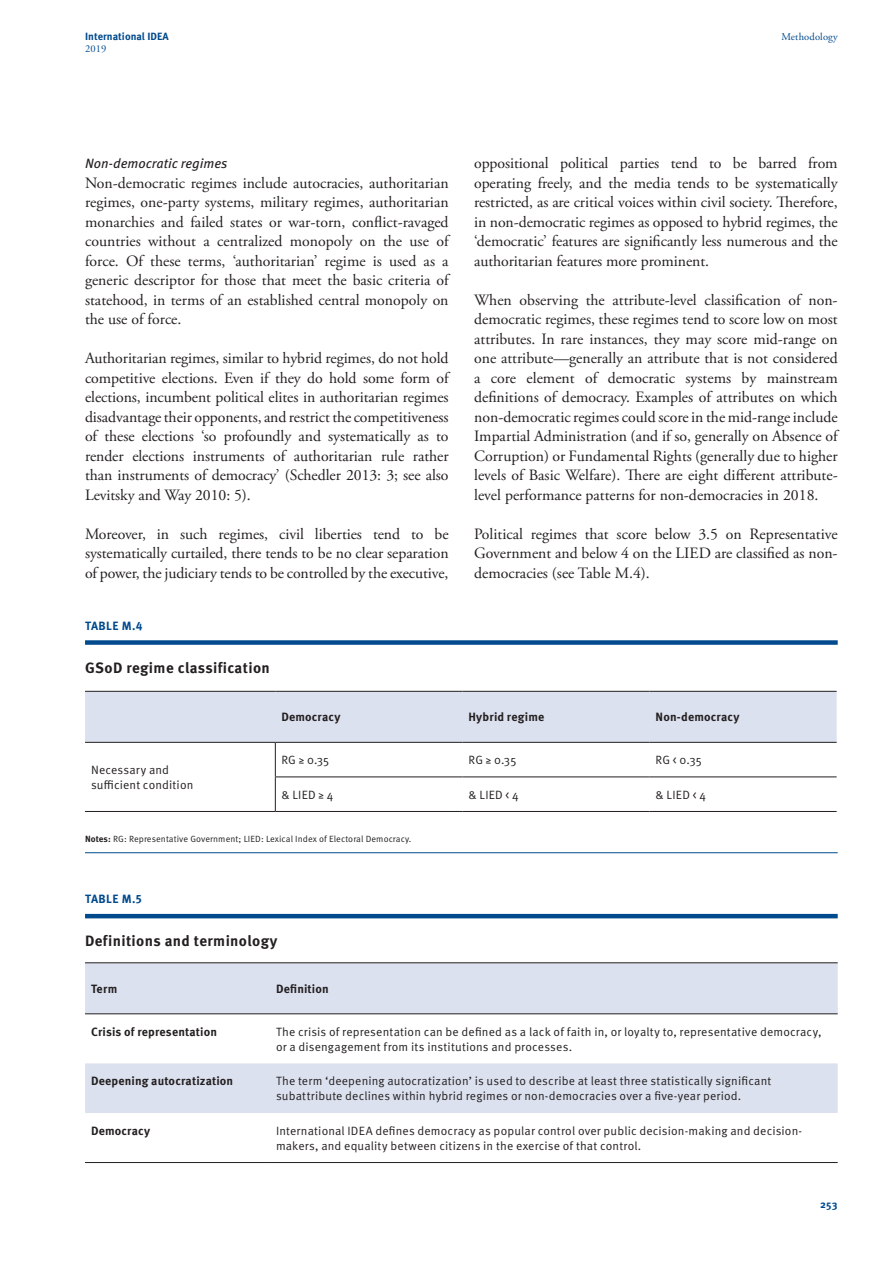
<style>
.page{position:relative;width:893px;height:1263px;background:#fff}
.page>*{position:absolute;margin:0;border:0;box-sizing:border-box;transform-origin:0 0}
.t1{font:15.75px/19.5px "Adobe Garamond Pro";letter-spacing:-.005em;color:#231f20;text-align:justify}
.t2{font:700 15px "Meta OT";letter-spacing:.025em;color:#231f20}
.t3{font:italic 13.5px "Meta OT";color:#231f20}
.t4{font:12px/15px "Meta OT Norm";letter-spacing:.015em;color:#231f20}
.t5{font:700 12px "Meta OT";letter-spacing:.01em;color:#231f20}
.t6{font:700 12px "Meta OT";letter-spacing:.035em;color:#004a8d}
.t7{font:700 10.5px "Meta OT";letter-spacing:.005em;color:#004a8d}
.t8{font:10.5px "Adobe Garamond Pro";letter-spacing:.015em;color:#004a8d}
.t9{font:9px "Meta OT Norm";letter-spacing:.01em;color:#231f20}
.s1{font-family:"Meta OT";font-weight:700}
</style>
<div class="page">
<svg style="left:85px;top:963px;width:753px;height:150px;fill:#dce1ef"></svg>
<hr style="left:85px;top:962px;width:185px;height:1px;background:#231f20">
<hr style="left:270px;top:962px;width:568px;height:1px;background:#231f20">
<hr style="left:85px;top:1013px;width:185px;height:1px;background:#231f20">
<hr style="left:270px;top:1013px;width:568px;height:1px;background:#231f20">
<hr style="left:85px;top:1162px;width:185px;height:1px;background:#231f20">
<hr style="left:270px;top:1162px;width:568px;height:1px;background:#231f20">
<hr style="left:85px;top:914px;width:753px;height:4px;background:#004a8d">
<div style="left:85px;top:640px;width:753px;height:5px;background:#004a8d"></div>
<div style="left:85px;top:692px;width:752px;height:50px;background:#dce1ef"></div>
<hr style="left:85px;top:691px;width:190px;height:1px;background:#231f20">
<hr style="left:275px;top:691px;width:187px;height:1px;background:#231f20">
<hr style="left:462px;top:691px;width:187px;height:1px;background:#231f20">
<hr style="left:649px;top:691px;width:188px;height:1px;background:#231f20">
<hr style="left:85px;top:742px;width:190px;height:1px;background:#231f20">
<hr style="left:275px;top:742px;width:187px;height:1px;background:#231f20">
<hr style="left:462px;top:742px;width:187px;height:1px;background:#231f20">
<hr style="left:649px;top:742px;width:188px;height:1px;background:#231f20">
<hr style="left:85px;top:811px;width:190px;height:1px;background:#231f20">
<hr style="left:275px;top:776px;width:187px;height:1px;background:#231f20">
<hr style="left:462px;top:776px;width:187px;height:1px;background:#231f20">
<hr style="left:649px;top:776px;width:188px;height:1px;background:#231f20">
<hr style="left:275px;top:811px;width:187px;height:1px;background:#231f20">
<hr style="left:462px;top:811px;width:187px;height:1px;background:#231f20">
<hr style="left:649px;top:811px;width:188px;height:1px;background:#231f20">
<hr style="left:275px;top:743px;width:1px;height:33px;background:#231f20">
<hr style="left:275px;top:777px;width:1px;height:34px;background:#231f20">
<hr style="left:85px;top:852px;width:753px;height:1px;background:#004a8d">
<p class="t7" style="left:85px;top:30px;width:85px">International IDEA</p>
<p class="t8" style="left:85px;top:43px;width:23px">2019</p>
<p class="t8" style="left:781px;top:30px;width:58px">Methodology</p>
<p class="t3" style="left:85px;top:155px;width:144px">Non-democratic regimes</p>
<p class="t1" style="left:85px;top:174px;width:365px">Non-democratic regimes include autocracies, authoritarian regimes, one-party systems, military regimes, authoritarian monarchies and failed states or war-torn, conflict-ravaged countries without a centralized monopoly on the use of force. Of these terms, ‘authoritarian’ regime is used as a generic descriptor for those that meet the basic criteria of statehood, in terms of an established central monopoly on the use of force.</p>
<p class="t1" style="left:85px;top:349px;width:365px">Authoritarian regimes, similar to hybrid regimes, do not hold competitive elections. Even if they do hold some form of elections, incumbent political elites in authoritarian regimes disadvantage their opponents, and restrict the competitiveness of these elections ‘so profoundly and systematically as to render elections instruments of authoritarian rule rather than instruments of democracy’ (Schedler 2013: 3; see also Levitsky and Way 2010: 5).</p>
<p class="t1" style="left:85px;top:525px;width:365px">Moreover, in such regimes, civil liberties tend to be systematically curtailed, there tends to be no clear separation of power, the judiciary tends to be controlled by the executive,</p>
<p class="t6" style="left:85px;top:618px;width:59px">TABLE M.4</p>
<p class="t2" style="left:85px;top:658px;width:186px">GSoD regime classification</p>
<p class="t1" style="left:474px;top:154px;width:365px">oppositional political parties tend to be barred from operating freely, and the media tends to be systematically restricted, as are critical voices within civil society. Therefore, in non-democratic regimes as opposed to hybrid regimes, the ‘democratic’ features are significantly less numerous and the authoritarian features more prominent.</p>
<p class="t1" style="left:474px;top:291px;width:365px">When observing the attribute-level classification of non&shy;democratic regimes, these regimes tend to score low on most attributes. In rare instances, they may score mid-range on one attribute—generally an attribute that is not considered a core element of democratic systems by mainstream definitions of democracy. Examples of attributes on which non-democratic regimes could score in the mid-range include Impartial Administration (and if so, generally on Absence of Corruption) or Fundamental Rights (generally due to higher levels of Basic Welfare). There are eight different attribute&shy;level performance patterns for non-democracies in 2018.</p>
<p class="t1" style="left:474px;top:525px;width:365px">Political regimes that score below 3.5 on Representative Government and below 4 on the LIED are classified as non&shy;democracies (see Table M.4).</p>
<p class="t5" style="left:281px;top:710px;width:61px">Democracy</p>
<p class="t5" style="left:468px;top:710px;width:77px">Hybrid regime</p>
<p class="t5" style="left:655px;top:710px;width:86px">Non-democracy</p>
<p class="t4" style="left:281px;top:753px;width:49px">RG ≥ 0.35</p>
<p class="t4" style="left:468px;top:753px;width:49px">RG ≥ 0.35</p>
<p class="t4" style="left:656px;top:753px;width:48px">RG &lt; 0.35</p>
<p class="t4" style="left:281px;top:787px;width:54px">&amp; LIED ≥ 4</p>
<p class="t4" style="left:468px;top:787px;width:52px">&amp; LIED &lt; 4</p>
<p class="t4" style="left:656px;top:787px;width:52px">&amp; LIED &lt; 4</p>
<p class="t9" style="left:85px;top:834px;width:328px"><span class="s1">Notes:</span> RG: Representative Government; LIED: Lexical Index of Electoral Democracy.</p>
<p class="t4" style="left:91px;top:762px;width:104px">Necessary and sufficient condition</p>
<p class="t6" style="left:85px;top:892px;width:58px">TABLE M.5</p>
<p class="t2" style="left:85px;top:932px;width:194px">Definitions and terminology</p>
<p class="t5" style="left:91px;top:981px;width:28px">Term</p>
<p class="t5" style="left:276px;top:981px;width:54px">Definition</p>
<p class="t5" style="left:91px;top:1024px;width:128px">Crisis of representation</p>
<p class="t4" style="left:276px;top:1024px;width:547px">The crisis of representation can be defined as a lack of faith in, or loyalty to, representative democracy, or a disengagement from its institutions and processes.</p>
<p class="t5" style="left:91px;top:1073px;width:144px">Deepening autocratization</p>
<p class="t4" style="left:276px;top:1074px;width:497px">The term ‘deepening autocratization’ is used to describe at least three statistically significant subattribute declines within hybrid regimes or non-democracies over a five-year period.</p>
<p class="t5" style="left:91px;top:1123px;width:61px">Democracy</p>
<p class="t4" style="left:276px;top:1123px;width:528px">International IDEA defines democracy as popular control over public decision-making and decision&shy;makers, and equality between citizens in the exercise of that control.</p>
<p class="t7" style="left:820px;top:1198px;width:19px">253</p>
</div>
